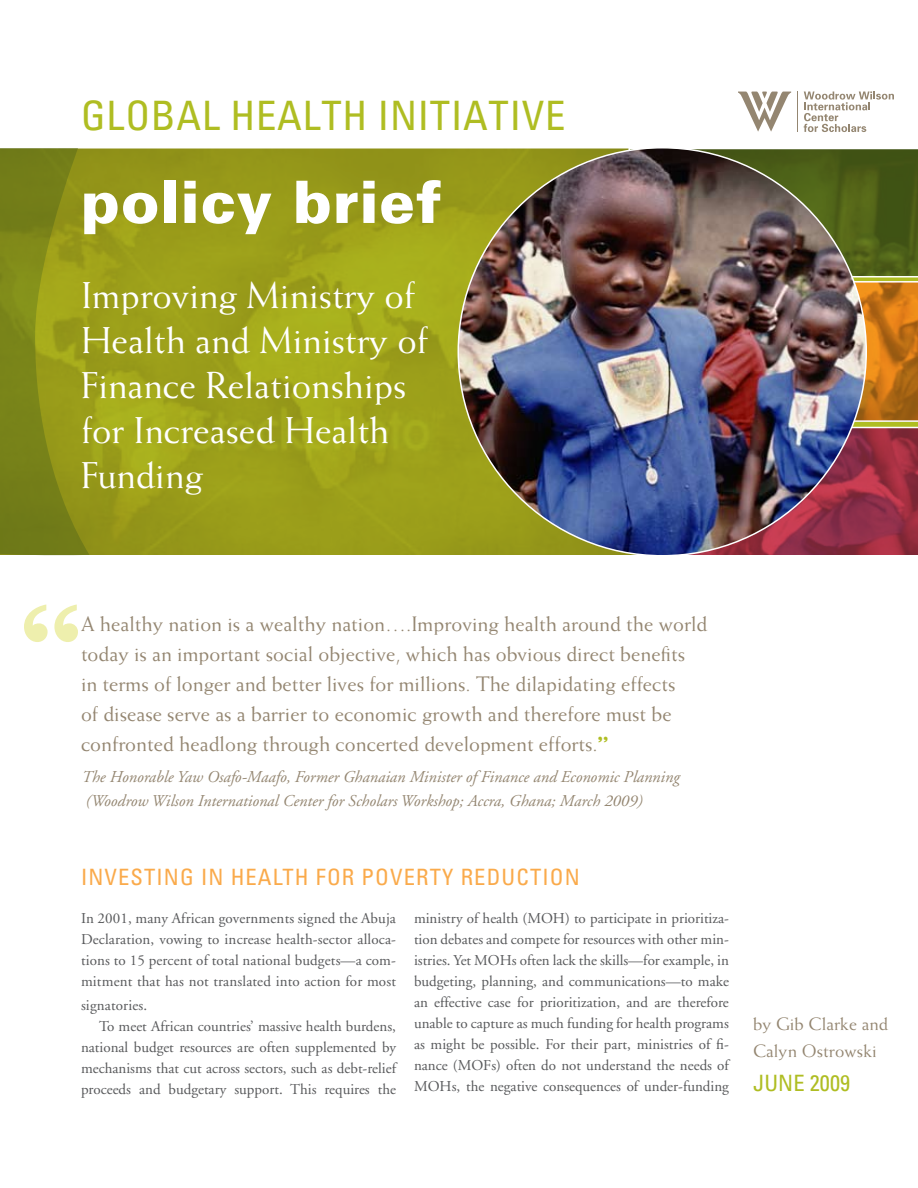
<style>
.page{position:relative;width:918px;height:1188px;background:#fff}
.page>*{position:absolute;margin:0;border:0;box-sizing:border-box;transform-origin:0 0}
.t1{font:900 58.5px "Univers";letter-spacing:.01em;color:#fff}
.t2{font:condensed 40.5px "Univers";letter-spacing:.02em;color:#afbd22}
.t3{font:37.5px/45px "Weiss";color:#fff}
.t4{font:condensed 22.5px "Univers";letter-spacing:.05em;color:#faaa4b}
.t5{font:condensed 22.5px "Univers";letter-spacing:.005em;color:#afbd22}
.t6{font:21px/30px "Weiss";color:#948671}
.t7{font:18px/27px "Weiss";letter-spacing:.005em;color:#948671}
.t8{font:italic 16.5px/24px "Adobe Garamond";color:#948671}
.t9{font:15px/21px "Adobe Garamond";color:#58595b;text-align:justify}
.s1{font-family:"Clarendon";font-weight:700;color:#afbd22}
</style>
<div class="page">
<img style="left:90px;top:148px;width:547px;height:407px">
<svg style="left:628px;top:148px;width:290px;height:130px;background:#526420"></svg>
<svg style="left:855px;top:282px;width:63px;height:140px;background:#c7781d"></svg>
<svg style="left:688px;top:428px;width:230px;height:127px;background:#9a3146"></svg>
<img style="left:458px;top:148px;width:408px;height:408px;border-radius:204px">
<svg style="left:24px;top:604px;width:54px;height:38px"></svg>
<svg style="left:804px;top:91px;width:90px;height:41px"></svg>
<hr style="left:797px;top:92px;width:1px;height:40px;background:#948671">
<svg style="left:738px;top:92px;width:53px;height:40px"></svg>
<img style="left:0;top:148px;width:90px;height:408px">
<h2 class="t2" style="left:81px;top:90px;width:481px">GLOBAL HEALTH IN ITIATIVE</h2>
<h1 class="t1" style="left:81px;top:166px;width:362px">policy brief</h1>
<h3 class="t3" style="left:81px;top:272px;width:348px">Improving Ministry of<br>Health and Ministry of<br>Finance Relationships for Increased Health<br>Funding</h3>
<p class="t6" style="left:81px;top:609px;width:628px">A healthy nation is a wealthy nation….Improving health around the world today is an important social objective, which has obvious direct benefits<br>in terms of longer and better lives for millions. The dilapidating effects<br>of disease serve as a barrier to economic growth and therefore must be confronted headlong through concerted development efforts.<span class="s1">”</span></p>
<p class="t8" style="left:81px;top:765px;width:600px">The Honorable Yaw Osafo-Maafo, Former Ghanaian Minister of Finance and Economic Planning (Woodrow Wilson International Center for Scholars Workshop; Accra, Ghana; March 2009)</p>
<h3 class="t4" style="left:81px;top:863px;width:496px">INVESTIN G IN HEALTH FOR POVERTY REDU CTION</h3>
<p class="t9" style="left:81px;top:908px;width:317px">In 2001, many African governments signed the Abuja Declaration, vowing to increase health-sector alloca&shy;tions to 15 percent of total national budgets—a com&shy;mitment that has not translated into action for most</p>
<p class="t9" style="left:81px;top:995px;width:68px">signatories.</p>
<p class="t9" style="left:99px;top:1016px;width:298px">To meet African countries’ massive health burdens,</p>
<p class="t9" style="left:81px;top:1037px;width:316px">national budget resources are often supplemented by</p>
<p class="t9" style="left:81px;top:1058px;width:317px">mechanisms that cut across sectors, such as debt-relief</p>
<p class="t9" style="left:81px;top:1079px;width:317px">proceeds and budgetary support. This requires the</p>
<p class="t9" style="left:414px;top:908px;width:317px">ministry of health (MOH) to participate in prioritiza&shy;tion debates and compete for resources with other min&shy;istries. Yet MOHs often lack the skills—for example, in budgeting, planning, and communications—to make an effective case for prioritization, and are therefore unable to capture as much funding for health programs as might be possible. For their part, ministries of fi&shy;nance (MOFs) often do not understand the needs of MOHs, the negative consequences of under-funding</p>
<p class="t7" style="left:753px;top:1010px;width:137px">by Gib Clarke and<br>Calyn Ostrowski</p>
<h3 class="t5" style="left:753px;top:1069px;width:99px">JUNE 2009</h3>
</div>
